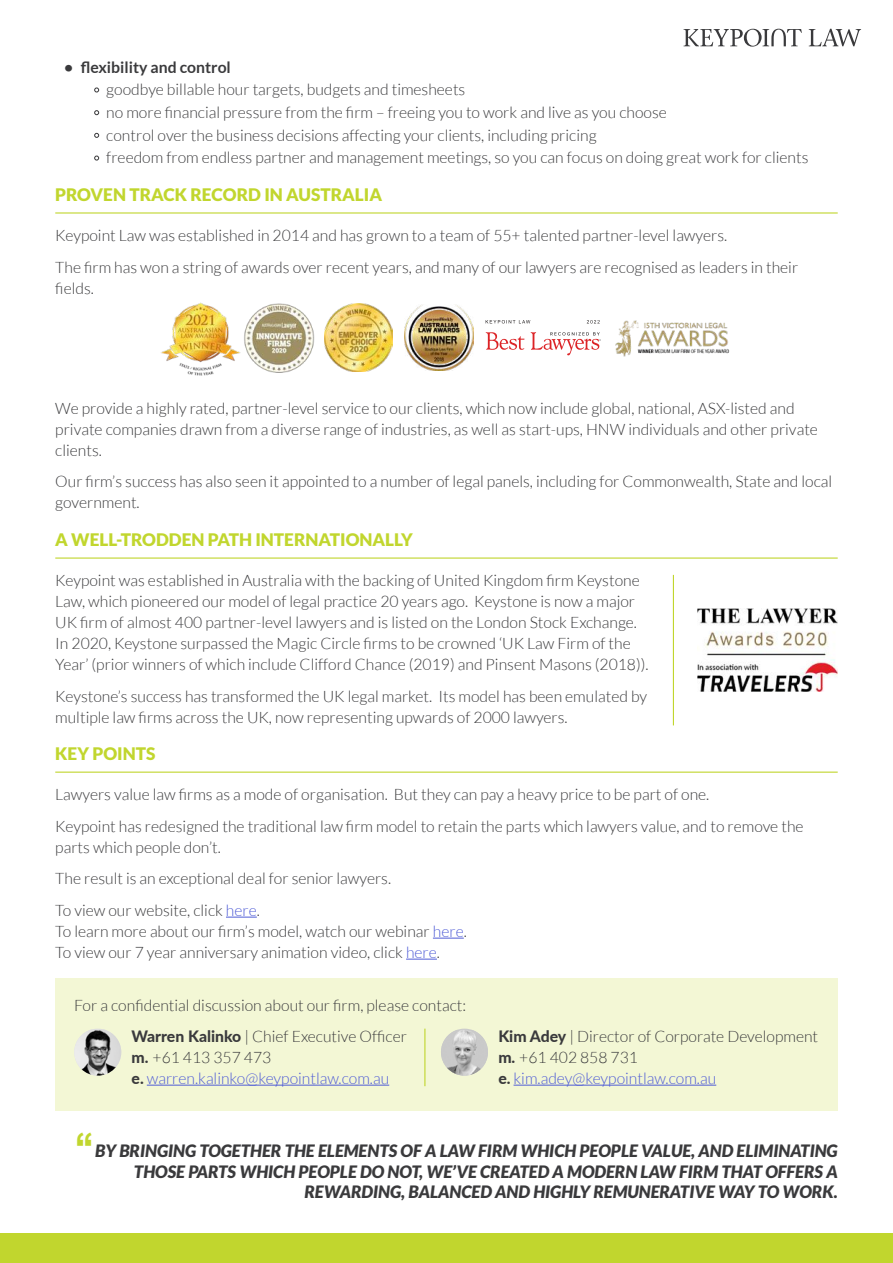
<style>
.page{position:relative;width:893px;height:1263px;background:#fff}
.page>*{position:absolute;margin:0;border:0;box-sizing:border-box;transform-origin:0 0}
.t1{font:700 42.3px "Arial";color:#c1d62e}
.t2{font:900 17.25px "Lato";color:#c1d62e}
.t3{font:italic 900 17.1px/20.4px "Lato";color:#3a3a3c;text-align:right}
.t4{font:300 15.75px/21px "Lato";color:#3a3a3c}
.t5{font:700 15.75px "Lato";color:#3a3a3c}
.s1{color:#4f5cd6}
.s2{font-weight:800}
</style>
<div class="page">
<div style="left:55px;top:978px;width:783px;height:133px;background:#f3f7d5"></div>
<div style="left:0;top:1233px;width:893px;height:30px;background:#c1d62e"></div>
<svg style="left:94px;top:88px;width:5px;height:4px"></svg>
<svg style="left:94px;top:110px;width:5px;height:5px"></svg>
<svg style="left:94px;top:133px;width:5px;height:5px"></svg>
<svg style="left:94px;top:156px;width:5px;height:4px"></svg>
<hr style="left:55px;top:212px;width:783px;height:2px;background:#c1d62e">
<hr style="left:226px;top:917px;width:31px;height:1px;background:#4f5cd6">
<hr style="left:433px;top:938px;width:31px;height:1px;background:#4f5cd6">
<hr style="left:406px;top:959px;width:31px;height:1px;background:#4f5cd6">
<img style="left:161px;top:303px;width:79px;height:72px">
<img style="left:404px;top:304px;width:69px;height:66px">
<img style="left:244px;top:303px;width:71px;height:70px">
<svg style="left:486px;top:332px;width:39px;height:18px"></svg>
<svg style="left:486px;top:320px;width:44px;height:4px"></svg>
<svg style="left:531px;top:332px;width:70px;height:23px"></svg>
<svg style="left:587px;top:320px;width:13px;height:3px"></svg>
<img style="left:615px;top:320px;width:114px;height:36px">
<img style="left:324px;top:304px;width:68px;height:68px">
<img style="left:697px;top:609px;width:141px;height:82px">
<hr style="left:55px;top:557px;width:783px;height:2px;background:#c1d62e">
<hr style="left:55px;top:771px;width:783px;height:2px;background:#c1d62e">
<hr style="left:673px;top:575px;width:1px;height:150px;background:#c1d62e">
<hr style="left:514px;top:1085px;width:202px;height:1px;background:#4f5cd6">
<img style="left:441px;top:1030px;width:47px;height:45px">
<hr style="left:147px;top:1085px;width:242px;height:1px;background:#4f5cd6">
<img style="left:74px;top:1029px;width:47px;height:47px">
<hr style="left:424px;top:1028px;width:1px;height:58px;background:#c1d62e">
<svg style="left:684px;top:29px;width:177px;height:18px"></svg>
<p class="t5" style="left:64px;top:58px;width:168px">• flexibility and control</p>
<p class="t4" style="left:106px;top:78px;width:704px;line-height:22.6px">goodbye billable hour targets, budgets and timesheets<br>no more financial pressure from the firm – freeing you to work and live as you choose<br>control over the business decisions affecting your clients, including pricing<br>freedom from endless partner and management meetings, so you can focus on doing great work for clients</p>
<p class="t2" style="left:55px;top:185px;width:328px">PROVEN TRACK RECORD IN AUSTRALIA</p>
<p class="t4" style="left:55px;top:220px;width:744px;line-height:31.5px">Keypoint Law was established in 2014 and has grown to a team of 55+ talented partner-level lawyers.<br>The firm has won a string of awards over recent years, and many of our lawyers are recognised as leaders in their</p>
<p class="t4" style="left:55px;top:278px;width:40px">fields.</p>
<p class="t4" style="left:55px;top:398px;width:764px">We provide a highly rated, partner-level service to our clients, which now include global, national, ASX-listed and private companies drawn from a diverse range of industries, as well as start-ups, HNW individuals and other private clients.</p>
<p class="t4" style="left:55px;top:471px;width:778px">Our firm’s success has also seen it appointed to a number of legal panels, including for Commonwealth, State and local government.</p>
<p class="t2" style="left:55px;top:529px;width:359px">A WELL-TRODDEN PATH INTERNATIONALLY</p>
<p class="t4" style="left:55px;top:570px;width:595px">Keypoint was established in Australia with the backing of United Kingdom firm Keystone Law, which pioneered our model of legal practice 20 years ago. Keystone is now a major UK firm of almost 400 partner-level lawyers and is listed on the London Stock Exchange.<br>In 2020, Keystone surpassed the Magic Circle firms to be crowned ‘UK Law Firm of the Year’ (prior winners of which include Clifford Chance (2019) and Pinsent Masons (2018)).</p>
<p class="t4" style="left:55px;top:685px;width:593px">Keystone’s success has transformed the UK legal market. Its model has been emulated by multiple law firms across the UK, now representing upwards of 2000 lawyers.</p>
<p class="t2" style="left:55px;top:744px;width:102px">KEY POINTS</p>
<p class="t4" style="left:55px;top:779px;width:750px;line-height:31.5px">Lawyers value law firms as a mode of organisation. But they can pay a heavy price to be part of one.<br>Keypoint has redesigned the traditional law firm model to retain the parts which lawyers value, and to remove the</p>
<p class="t4" style="left:55px;top:831px;width:337px;line-height:31.5px">parts which people don’t.<br>The result is an exceptional deal for senior lawyers.<br>To view our website, click <span class="s1">here</span>.</p>
<p class="t4" style="left:55px;top:921px;width:413px">To learn more about our firm’s model, watch our webinar <span class="s1">here</span>.<br>To view our 7 year anniversary animation video, click <span class="s1">here</span>.</p>
<p class="t4" style="left:74px;top:995px;width:393px">For a confidential discussion about our firm, please contact:</p>
<p class="t4" style="left:132px;top:1026px;width:277px"><span class="s2">Warren Kalinko</span> | Chief Executive Officer <span class="s2">m.</span> +61 413 357 473<br><span class="s2">e.</span> <span class="s1">warren.kalinko@keypointlaw.com.au</span></p>
<p class="t4" style="left:498px;top:1026px;width:321px"><span class="s2">Kim Adey</span> | Director of Corporate Development <span class="s2">m.</span> +61 402 858 731<br><span class="s2">e.</span> <span class="s1">kim.adey@keypointlaw.com.au</span></p>
<h1 class="t1" style="left:74px;top:1118px;width:21px">‘‘</h1>
<p class="t3" style="left:95px;top:1141px;width:744px">BY BRINGING TOGETHER THE ELEMENTS OF A LAW FIRM WHICH PEOPLE VALUE, AND ELIMINATING<br>THOSE PARTS WHICH PEOPLE DO NOT, WE’VE CREATED A MODERN LAW FIRM THAT OFFERS A<br>REWARDING, BALANCED AND HIGHLY REMUNERATIVE WAY TO WORK.</p>
</div>
